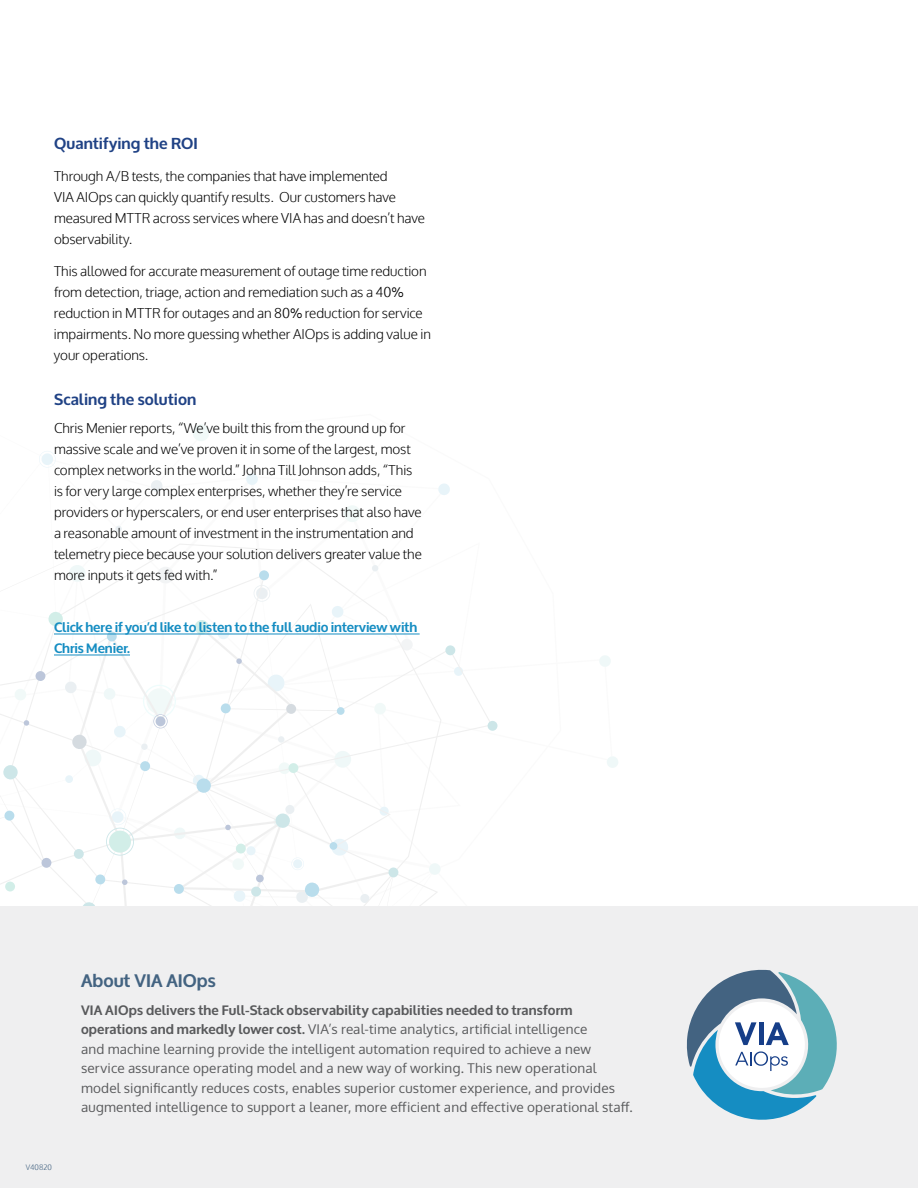
<style>
.page{position:relative;width:918px;height:1188px;background:#fff}
.page>*{position:absolute;margin:0;border:0;box-sizing:border-box;transform-origin:0 0}
.t1{font:700 18px "Oxygen";color:#436381}
.t2{font:700 15.75px "Oxygen";letter-spacing:.005em;color:#204285}
.t3{font:300 13.5px/21px "Oxygen";letter-spacing:-.005em;color:#000}
.t4{font:13.5px/19.5px "Oxygen";letter-spacing:.015em;color:#58595b}
.t5{font:700 13.5px/21px "Oxygen";letter-spacing:-.01em;color:#158dc2}
.t6{font:300 7.5px "Oxygen";color:#436381}
.s1{font-weight:400}
.s2{font-weight:700}
</style>
<div class="page">
<svg style="left:607px;top:756px;width:11px;height:12px"></svg>
<svg style="left:599px;top:655px;width:12px;height:12px"></svg>
<div style="left:487px;top:721px;width:11px;height:10px;background:#cde6e8;border-radius:50%"></div>
<svg style="left:0;top:425px;width:480px;height:481px"></svg>
<div style="left:0;top:906px;width:918px;height:282px;background:#efeff0"></div>
<svg style="left:687px;top:970px;width:150px;height:150px"></svg>
<hr style="left:54px;top:634px;width:366px;height:1px;background:#158dc2">
<hr style="left:54px;top:655px;width:76px;height:1px;background:#158dc2">
<p class="t2" style="left:54px;top:134px;width:145px">Quantifying the ROI</p>
<p class="t3" style="left:54px;top:166px;width:373px">Through A/B tests, the companies that have implemented<br>VIA AIOps can quickly quantify results. Our customers have measured MTTR across services where VIA has and doesn’t have observability.</p>
<p class="t3" style="left:54px;top:261px;width:379px">This allowed for accurate measurement of outage time reduction from detection, triage, action and remediation such as a 40<span class="s1">% </span>reduction in MTTR for outages and an 80<span class="s1">%</span> reduction for service impairments. No more guessing whether AIOps is adding value in your operations.</p>
<p class="t2" style="left:54px;top:390px;width:144px">Scaling the solution</p>
<p class="t3" style="left:54px;top:418px;width:369px">Chris Menier reports, “We’ve built this from the ground up for massive scale and we’ve proven it in some of the largest, most complex networks in the world.” Johna Till Johnson adds, “This is for very large complex enterprises, whether they’re service providers or hyperscalers, or end user enterprises that also have a reasonable amount of investment in the instrumentation and telemetry piece because your solution delivers greater value the more inputs it gets fed with.”</p>
<p class="t5" style="left:54px;top:618px;width:365px">Click here if you’d like to listen to the full audio interview with<br>Chris Menier.</p>
<p class="t6" style="left:26px;top:1162px;width:28px">V40820</p>
<h1 class="t1" style="left:81px;top:969px;width:136px">About VIA AIOps</h1>
<p class="t4" style="left:81px;top:1000px;width:553px"><span class="s2">VIA AIOps delivers the Full-Stack observability capabilities needed to transform operations and markedly lower cost.</span> VIA’s real-time analytics, artificial intelligence<br>and machine learning provide the intelligent automation required to achieve a new service assurance operating model and a new way of working. This new operational model significantly reduces costs, enables superior customer experience, and provides augmented intelligence to support a leaner, more efficient and effective operational staff.</p>
</div>
